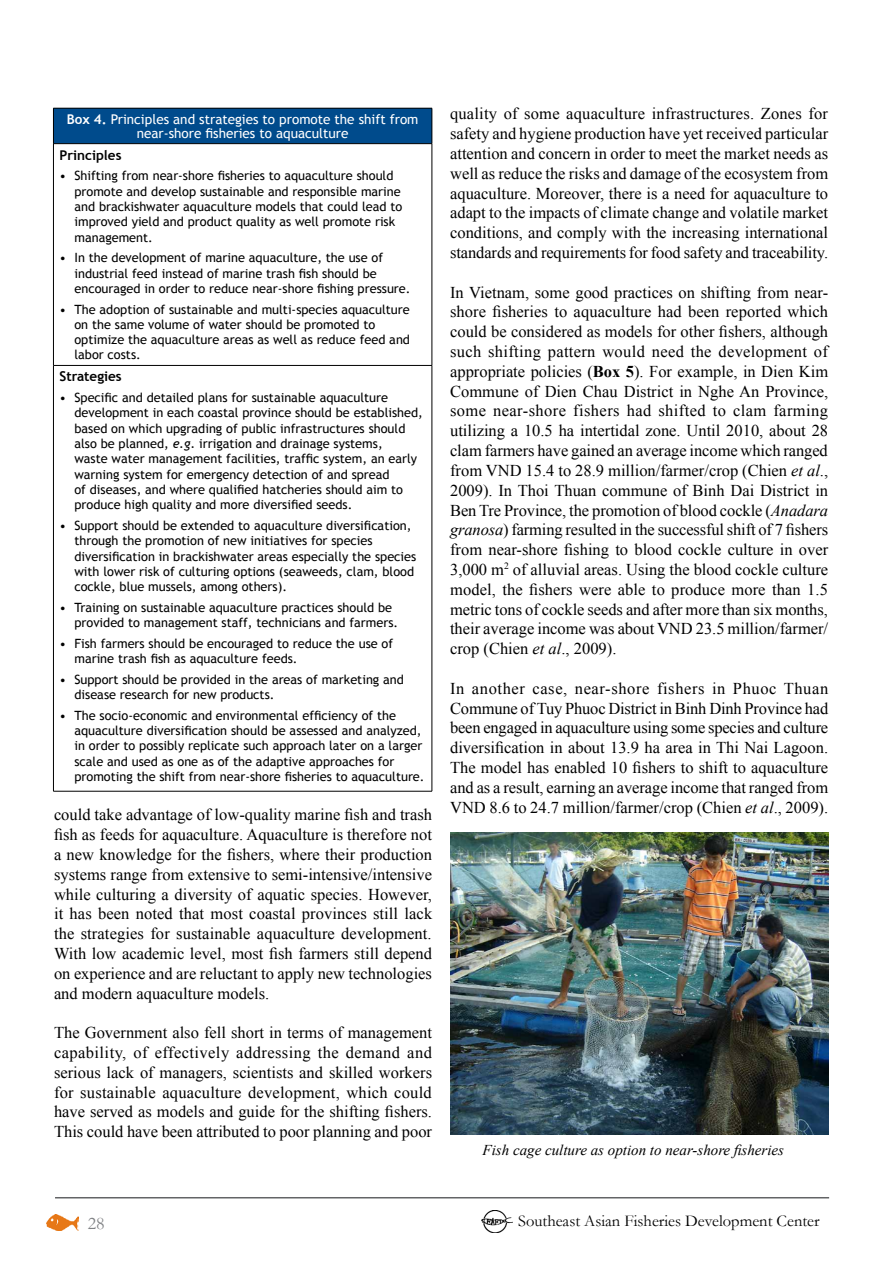
<style>
.page{position:relative;width:893px;height:1263px;background:#fff}
.page>*{position:absolute;margin:0;border:0;box-sizing:border-box;transform-origin:0 0}
.t1{font:18px "Garamond";color:#808285}
.t2{font:16.5px/19.8px "Times New Roman";color:#000;text-align:justify}
.t3{font:16.5px "Garamond";color:#000}
.t4{font:italic 15px "Times New Roman";color:#000}
.t5{font:13.5px/13.5px "Trebuchet MS";color:#fff;text-align:center}
.t6{font:700 13.5px "Trebuchet MS";color:#000}
.t7{font:12.75px/15.3px "Trebuchet MS";color:#000}
.s1{font-weight:700}
.s2{font-style:italic}
</style>
<div class="page">
<img style="left:47px;top:1214px;width:32px;height:16px">
<img style="left:482px;top:1210px;width:30px;height:22px">
<hr style="left:55px;top:1197px;width:774px;height:1px;background:#636466">
<div style="left:53px;top:108px;width:379px;height:36px;background:#004b8c"></div>
<svg style="left:54px;top:144px;width:378px;height:647px"></svg>
<hr style="left:53px;top:108px;width:379px;height:1px;background:#000">
<hr style="left:53px;top:108px;width:1px;height:35px;background:#000">
<hr style="left:432px;top:108px;width:1px;height:35px;background:#000">
<hr style="left:53px;top:143px;width:379px;height:1px;background:#000">
<hr style="left:53px;top:144px;width:1px;height:221px;background:#000">
<hr style="left:432px;top:144px;width:1px;height:221px;background:#000">
<hr style="left:53px;top:365px;width:379px;height:1px;background:#000">
<hr style="left:53px;top:366px;width:1px;height:425px;background:#000">
<hr style="left:432px;top:366px;width:1px;height:425px;background:#000">
<hr style="left:53px;top:791px;width:379px;height:1px;background:#000">
<img style="left:450px;top:832px;width:378px;height:303px">
<p class="t5" style="left:67px;top:113px;width:353px"><span class="s1">Box 4.</span> Principles and strategies to promote the shift from near-shore fisheries to aquaculture</p>
<p class="t6" style="left:59px;top:146px;width:64px">Principles</p>
<p class="t7" style="left:74px;top:168px;width:329px;text-indent:-15px">• Shifting from near-shore fisheries to aquaculture should promote and develop sustainable and responsible marine and brackishwater aquaculture models that could lead to improved yield and product quality as well promote risk management.</p>
<p class="t7" style="left:74px;top:250px;width:338px;text-indent:-15px">• In the development of marine aquaculture, the use of industrial feed instead of marine trash fish should be encouraged in order to reduce near-shore fishing pressure.</p>
<p class="t7" style="left:74px;top:302px;width:337px;text-indent:-15px">• The adoption of sustainable and multi-species aquaculture on the same volume of water should be promoted to optimize the aquaculture areas as well as reduce feed and labor costs.</p>
<p class="t6" style="left:59px;top:368px;width:64px">Strategies</p>
<p class="t7" style="left:74px;top:390px;width:350px;text-indent:-15px">• Specific and detailed plans for sustainable aquaculture development in each coastal province should be established, based on which upgrading of public infrastructures should also be planned, <span class="s2">e.g.</span> irrigation and drainage systems,<br>waste water management facilities, traffic system, an early warning system for emergency detection of and spread<br>of diseases, and where qualified hatcheries should aim to produce high quality and more diversified seeds.</p>
<p class="t7" style="left:74px;top:518px;width:343px;text-indent:-15px">• Support should be extended to aquaculture diversification, through the promotion of new initiatives for species diversification in brackishwater areas especially the species with lower risk of culturing options (seaweeds, clam, blood cockle, blue mussels, among others).</p>
<p class="t7" style="left:74px;top:600px;width:325px;text-indent:-15px">• Training on sustainable aquaculture practices should be provided to management staff, technicians and farmers.</p>
<p class="t7" style="left:74px;top:636px;width:320px;text-indent:-15px">• Fish farmers should be encouraged to reduce the use of marine trash fish as aquaculture feeds.</p>
<p class="t7" style="left:74px;top:672px;width:331px;text-indent:-15px">• Support should be provided in the areas of marketing and disease research for new products.</p>
<p class="t7" style="left:74px;top:708px;width:352px;text-indent:-15px">• The socio-economic and environmental efficiency of the aquaculture diversification should be assessed and analyzed, in order to possibly replicate such approach later on a larger scale and used as one as of the adaptive approaches for promoting the shift from near-shore fisheries to aquaculture.</p>
<p class="t2" style="left:54px;top:805px;width:380px">could take advantage of low-quality marine fish and trash fish as feeds for aquaculture. Aquaculture is therefore not a new knowledge for the fishers, where their production systems range from extensive to semi-intensive/intensive while culturing a diversity of aquatic species. However, it has been noted that most coastal provinces still lack the strategies for sustainable aquaculture development.<br>With low academic level, most fish farmers still depend on experience and are reluctant to apply new technologies and modern aquaculture models.</p>
<p class="t2" style="left:54px;top:1022px;width:380px">The Government also fell short in terms of management capability, of effectively addressing the demand and serious lack of managers, scientists and skilled workers for sustainable aquaculture development, which could have served as models and guide for the shifting fishers.<br>This could have been attributed to poor planning and poor</p>
<p class="t2" style="left:450px;top:104px;width:380px">quality of some aquaculture infrastructures. Zones for safety and hygiene production have yet received particular attention and concern in order to meet the market needs as well as reduce the risks and damage of the ecosystem from aquaculture. Moreover, there is a need for aquaculture to adapt to the impacts of climate change and volatile market conditions, and comply with the increasing international standards and requirements for food safety and traceability.</p>
<p class="t2" style="left:450px;top:282px;width:380px">In Vietnam, some good practices on shifting from near&shy;shore fisheries to aquaculture had been reported which could be considered as models for other fishers, although such shifting pattern would need the development of appropriate policies (<span class="s1">Box 5</span>). For example, in Dien Kim Commune of Dien Chau District in Nghe An Province, some near-shore fishers had shifted to clam farming utilizing a 10.5 ha intertidal zone. Until 2010, about 28 clam farmers have gained an average income which ranged from VND 15.4 to 28.9 million/farmer/crop (Chien <span class="s2">et al</span>., 2009). In Thoi Thuan commune of Binh Dai District in Ben Tre Province, the promotion of blood cockle (<span class="s2">Anadara granosa</span>) farming resulted in the successful shift of 7 fishers from near-shore fishing to blood cockle culture in over 3,000 m<sup>2</sup> of alluvial areas. Using the blood cockle culture model, the fishers were able to produce more than 1.5 metric tons of cockle seeds and after more than six months, their average income was about VND 23.5 million/farmer/ crop (Chien <span class="s2">et al</span>., 2009).</p>
<p class="t2" style="left:450px;top:678px;width:380px">In another case, near-shore fishers in Phuoc Thuan Commune of Tuy Phuoc District in Binh Dinh Province had been engaged in aquaculture using some species and culture diversification in about 13.9 ha area in Thi Nai Lagoon.<br>The model has enabled 10 fishers to shift to aquaculture and as a result, earning an average income that ranged from VND 8.6 to 24.7 million/farmer/crop (Chien <span class="s2">et al</span>., 2009).</p>
<p class="t4" style="left:483px;top:1140px;width:303px">Fish cage culture as option to near-shore fisheries</p>
<p class="t1" style="left:88px;top:1212px;width:18px">28</p>
<p class="t3" style="left:518px;top:1210px;width:303px">Southeast Asian Fisheries Development Center</p>
</div>
